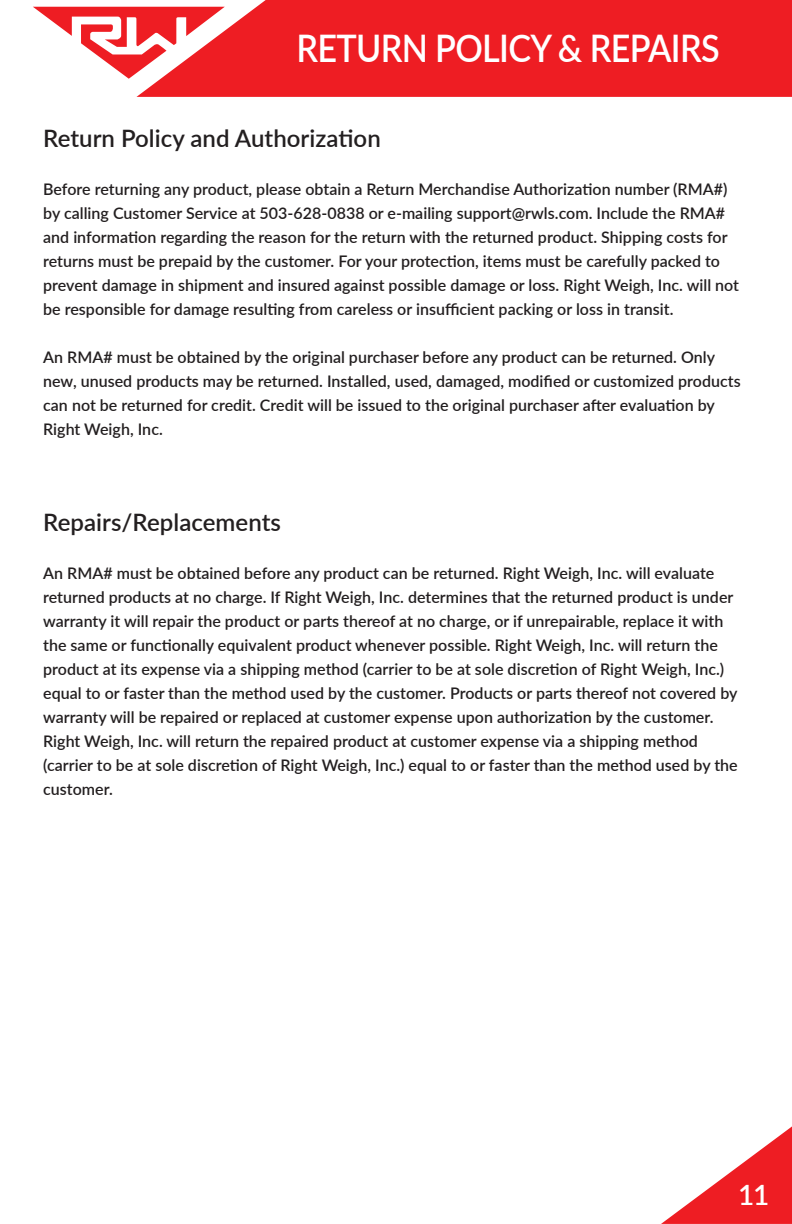
<style>
.page{position:relative;width:792px;height:1224px;background:#fff}
.page>*{position:absolute;margin:0;border:0;box-sizing:border-box;transform-origin:0 0}
.t1{font:600 38px "Lato";letter-spacing:-.02em;color:#fff;scale:.9 1}
.t2{font:600 28px "Lato";color:#fff}
.t3{font:600 24px "Lato";color:#231f20}
.t4{font:600 16px/24px "Lato";color:#231f20}
</style>
<div class="page">
<svg style="left:33px;top:7px;width:104px;height:72px"></svg>
<svg style="left:137px;top:0;width:655px;height:97px;background:#ef2b30"></svg>
<svg style="left:661px;top:1126px;width:131px;height:98px"></svg>
<h1 class="t1" style="left:297px;top:21px;width:472px">RETURN POLICY &amp; REPAIRS</h1>
<h3 class="t3" style="left:43px;top:121px;width:339px">Return Policy and Authorization</h3>
<p class="t4" style="left:43px;top:177px;width:697px">Before returning any product, please obtain a Return Merchandise Authorization number (RMA#) by calling Customer Service at 503-628-0838 or e-mailing support@rwls.com. Include the RMA# and information regarding the reason for the return with the returned product. Shipping costs for returns must be prepaid by the customer. For your protection, items must be carefully packed to prevent damage in shipment and insured against possible damage or loss. Right Weigh, Inc. will not be responsible for damage resulting from careless or insufficient packing or loss in transit.</p>
<p class="t4" style="left:43px;top:345px;width:699px">An RMA# must be obtained by the original purchaser before any product can be returned. Only new, unused products may be returned. Installed, used, damaged, modified or customized products can not be returned for credit. Credit will be issued to the original purchaser after evaluation by Right Weigh, Inc.</p>
<h3 class="t3" style="left:43px;top:505px;width:239px">Repairs/Replacements</h3>
<p class="t4" style="left:43px;top:561px;width:696px">An RMA# must be obtained before any product can be returned. Right Weigh, Inc. will evaluate returned products at no charge. If Right Weigh, Inc. determines that the returned product is under warranty it will repair the product or parts thereof at no charge, or if unrepairable, replace it with the same or functionally equivalent product whenever possible. Right Weigh, Inc. will return the product at its expense via a shipping method (carrier to be at sole discretion of Right Weigh, Inc.) equal to or faster than the method used by the customer. Products or parts thereof not covered by warranty will be repaired or replaced at customer expense upon authorization by the customer.<br>Right Weigh, Inc. will return the repaired product at customer expense via a shipping method (carrier to be at sole discretion of Right Weigh, Inc.) equal to or faster than the method used by the customer.</p>
<h2 class="t2" style="left:738px;top:1174px;width:33px">11</h2>
</div>
